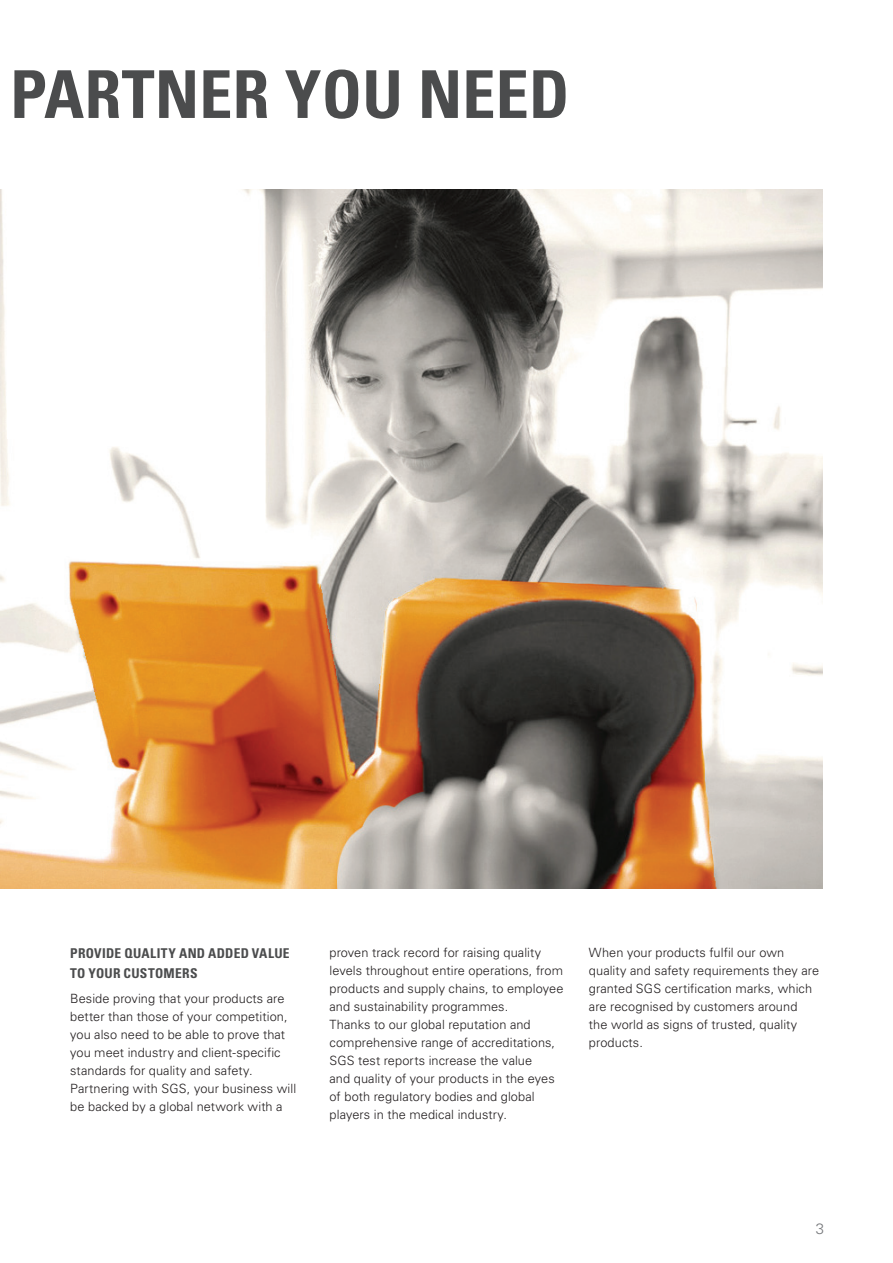
<style>
.page{position:relative;width:893px;height:1263px;background:#fff}
.page>*{position:absolute;margin:0;border:0;box-sizing:border-box;transform-origin:0 0}
.t1{font:700 condensed 66px "Univers LT Std";letter-spacing:.005em;color:#4b4c4d}
.t2{font:300 15px "Univers";color:#76787b}
.t3{font:700 condensed 13.5px/20.2px "Univers LT Std";letter-spacing:.02em;color:#4b4c4d}
.t4{font:300 12.75px/18px "Univers";letter-spacing:.005em;color:#231f20}
</style>
<div class="page">
<img style="left:0;top:189px;width:823px;height:699px">
<h1 class="t1" style="left:10px;top:54px;width:561px">PARTNER YOU NEED</h1>
<p class="t3" style="left:70px;top:943px;width:221px">PROVIDE QUALITY AND ADDED VALUE<br>TO YOUR CUSTOMERS</p>
<p class="t4" style="left:70px;top:989px;width:227px">Beside proving that your products are better than those of your competition, you also need to be able to prove that you meet industry and client-specific standards for quality and safety.<br>Partnering with SGS, your business will be backed by a global network with a</p>
<p class="t4" style="left:330px;top:943px;width:235px">proven track record for raising quality levels throughout entire operations, from products and supply chains, to employee and sustainability programmes.<br>Thanks to our global reputation and comprehensive range of accreditations, SGS test reports increase the value<br>and quality of your products in the eyes of both regulatory bodies and global players in the medical industry.</p>
<p class="t4" style="left:589px;top:943px;width:232px">When your products fulfil our own quality and safety requirements they are granted SGS certification marks, which are recognised by customers around the world as signs of trusted, quality products.</p>
<p class="t2" style="left:816px;top:1219px;width:10px">3</p>
</div>
